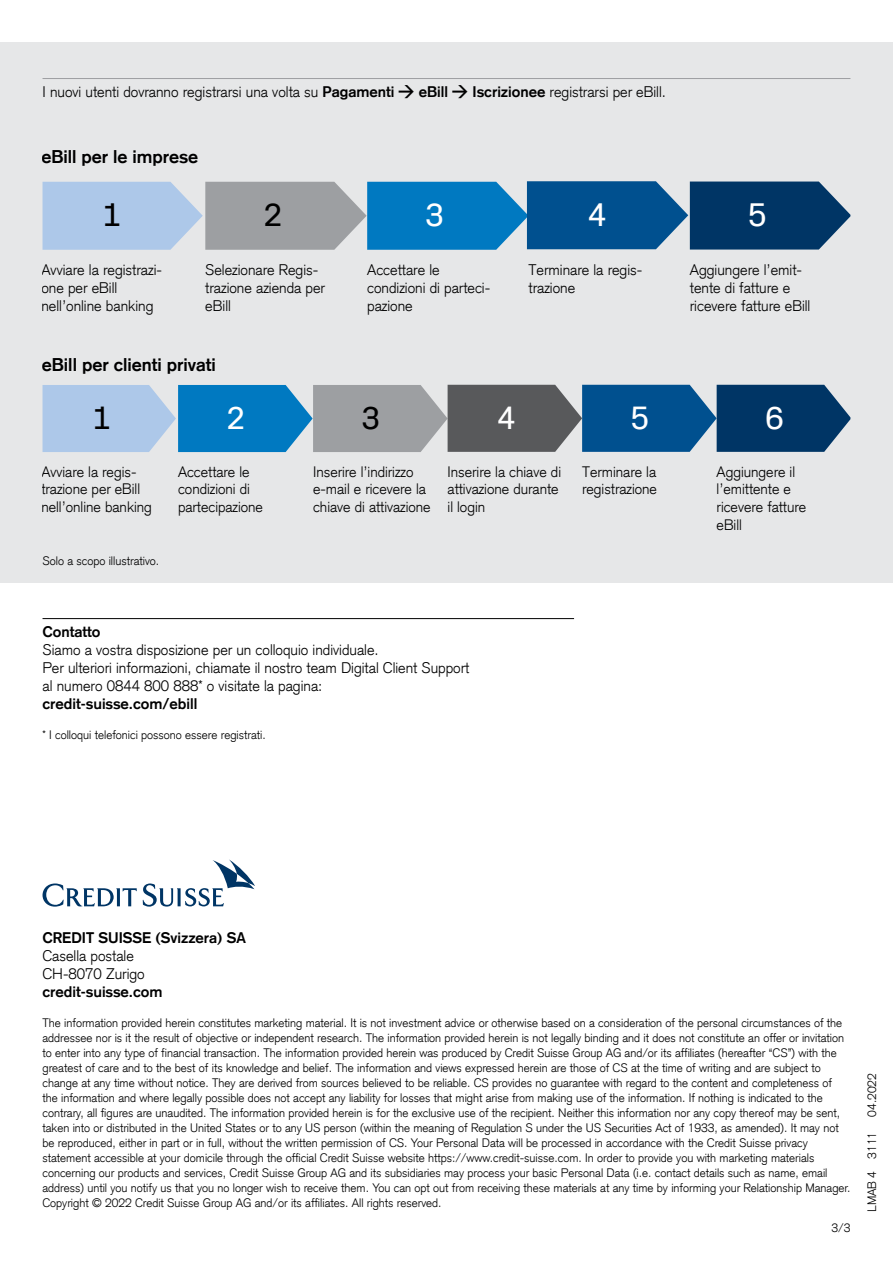
<style>
.page{position:relative;width:893px;height:1263px;background:#fff}
.page>*{position:absolute;margin:0;border:0;box-sizing:border-box;transform-origin:0 0}
.t1{font:33px "Credit Suisse Headline";color:#fff}
.t2{font:33px "Credit Suisse Headline";color:#000}
.t3{font:32.55px "Credit Suisse Headline";color:#fff}
.t4{font:32.55px "Credit Suisse Headline";color:#000}
.t5{font:700 18px "Credit Suisse Type";color:#000}
.Body_Copy_Light{font:300 15px/18px "Credit Suisse Type";color:#000}
.Body_Copy_light_-_ru{font:300 15px "Credit Suisse Type";color:#000}
.Body_Copy_Bold{font:700 15px "Credit Suisse Type";color:#000}
.Body_Copy_Light-2{font:700 15px "Credit Suisse Type";color:#000}
.Body_Copy_bold_-_rul{font:700 15px "Credit Suisse Type";color:#000}
.Body_Copy_light_-_ru-2{font:700 15px "Credit Suisse Type";color:#000}
.t6{font:300 14.85px/17.7px "Credit Suisse Type";color:#000}
.Small_Print{font:300 12px/15px "Credit Suisse Type";color:#000}
.language{font:300 12px "Credit Suisse Type";color:#000}
.Publication_Descript{font:300 12px "Credit Suisse Type";color:#000}
.s1{font-weight:700}
</style>
<div class="page">
<svg style="left:43px;top:883px;width:94px;height:24px"></svg>
<svg style="left:143px;top:859px;width:112px;height:48px"></svg>
<hr style="left:43px;top:618px;width:531px;height:1px;background:#000">
<div style="left:0;top:43px;width:893px;height:540px;background:#e6e7e8"></div>
<svg style="left:43px;top:181px;width:807px;height:69px;background:#5487ad"></svg>
<svg style="left:43px;top:385px;width:807px;height:67px;background:#5680a1"></svg>
<hr style="left:43px;top:78px;width:807px;height:1px;background:#9d9fa2">
<p class="Body_Copy_light_-_ru" style="left:43px;top:82px;width:353px">I nuovi utenti dovranno registrarsi una volta su <span class="s1">Pagamenti</span></p>
<p class="Body_Copy_light_-_ru-2" style="left:419px;top:82px;width:31px">eBill</p>
<p class="Body_Copy_light_-_ru" style="left:473px;top:82px;width:195px"><span class="s1">Iscrizionee</span> registrarsi per eBill.</p>
<p class="t5" style="left:41px;top:146px;width:158px">eBill per le imprese</p>
<p class="t2" style="left:102px;top:191px;width:20px">1</p>
<p class="t2" style="left:263px;top:191px;width:20px">2</p>
<p class="t1" style="left:425px;top:191px;width:20px">3</p>
<p class="t1" style="left:588px;top:191px;width:20px">4</p>
<p class="t1" style="left:748px;top:191px;width:20px">5</p>
<p class="Body_Copy_Light" style="left:41px;top:260px;width:122px">Avviare la registrazi&shy;one per eBill nell’online banking</p>
<p class="Body_Copy_Light" style="left:205px;top:260px;width:121px">Selezionare Regis&shy;trazione azienda per eBill</p>
<p class="Body_Copy_Light" style="left:367px;top:260px;width:125px">Accettare le condizioni di parteci&shy;pazione</p>
<p class="t5" style="left:42px;top:354px;width:175px">eBill per clienti privati</p>
<p class="Body_Copy_Light" style="left:528px;top:261px;width:115px">Terminare la regis&shy;trazione</p>
<p class="Body_Copy_Light" style="left:690px;top:261px;width:122px">Aggiungere l’emit&shy;tente di fatture e ricevere fatture eBill</p>
<p class="t4" style="left:92px;top:394px;width:20px">1</p>
<p class="t3" style="left:227px;top:394px;width:20px">2</p>
<p class="t4" style="left:361px;top:394px;width:20px">3</p>
<p class="t3" style="left:497px;top:394px;width:20px">4</p>
<p class="t3" style="left:630px;top:394px;width:20px">5</p>
<p class="t6" style="left:41px;top:462px;width:112px">Avviare la regis&shy;trazione per eBill nell’online banking</p>
<p class="t6" style="left:178px;top:462px;width:86px">Accettare le condizioni di partecipazione</p>
<p class="t6" style="left:313px;top:462px;width:119px">Inserire l’indirizzo e-mail e ricevere la chiave di attivazione</p>
<p class="language" style="left:43px;top:553px;width:118px">Solo a scopo illustrativo.</p>
<p class="t6" style="left:448px;top:463px;width:115px">Inserire la chiave di attivazione durante il login</p>
<p class="t6" style="left:582px;top:463px;width:76px">Terminare la registrazione</p>
<p class="Body_Copy_bold_-_rul" style="left:43px;top:622px;width:60px">Contatto</p>
<p class="Body_Copy_Light" style="left:43px;top:640px;width:338px">Siamo a vostra disposizione per un colloquio individuale.</p>
<p class="Body_Copy_Light" style="left:43px;top:658px;width:428px">Per ulteriori informazioni, chiamate il nostro team Digital Client Support al numero 0844 800 888* o visitate la pagina:</p>
<p class="Body_Copy_Light-2" style="left:43px;top:694px;width:156px">credit-suisse.com/ebill</p>
<p class="Small_Print" style="left:43px;top:727px;width:225px">* I colloqui telefonici possono essere registrati.</p>
<p class="t3" style="left:765px;top:394px;width:20px">6</p>
<p class="t6" style="left:717px;top:463px;width:91px">Aggiungere il l’emittente e ricevere fatture eBill</p>
<p class="Body_Copy_Bold" style="left:43px;top:928px;width:205px">CREDIT SUISSE (Svizzera) SA</p>
<p class="Body_Copy_Light" style="left:43px;top:946px;width:93px">Casella postale</p>
<p class="Body_Copy_Light" style="left:43px;top:964px;width:104px">CH-8070 Zurigo</p>
<p class="Body_Copy_Bold" style="left:43px;top:982px;width:122px">credit-suisse.com</p>
<p class="Small_Print" style="left:43px;top:1015px;width:809px">The information provided herein constitutes marketing material. It is not investment advice or otherwise based on a consideration of the personal circumstances of the addressee nor is it the result of objective or independent research. The information provided herein is not legally binding and it does not constitute an offer or invitation to enter into any type of financial transaction. The information provided herein was produced by Credit Suisse Group AG and/or its affiliates (hereafter “CS”) with the greatest of care and to the best of its knowledge and belief. The information and views expressed herein are those of CS at the time of writing and are subject to change at any time without notice. They are derived from sources believed to be reliable. CS provides no guarantee with regard to the content and completeness of<br>the information and where legally possible does not accept any liability for losses that might arise from making use of the information. If nothing is indicated to the contrary, all figures are unaudited. The information provided herein is for the exclusive use of the recipient. Neither this information nor any copy thereof may be sent, taken into or distributed in the United States or to any US person (within the meaning of Regulation S under the US Securities Act of 1933, as amended). It may not be reproduced, either in part or in full, without the written permission of CS. Your Personal Data will be processed in accordance with the Credit Suisse privacy statement accessible at your domicile through the official Credit Suisse website https://www.credit-suisse.com. In order to provide you with marketing materials concerning our products and services, Credit Suisse Group AG and its subsidiaries may process your basic Personal Data (i.e. contact details such as name, email address) until you notify us that you no longer wish to receive them. You can opt out from receiving these materials at any time by informing your Relationship Manager.</p>
<p class="Small_Print" style="left:43px;top:1195px;width:401px">Copyright © 2022 Credit Suisse Group AG and/or its affiliates. All rights reserved.</p>
<p class="Small_Print" style="left:831px;top:1220px;width:20px">3/3</p>
<p class="Publication_Descript" style="left:865px;top:1117px;width:45px;rotate:-90deg">04.2022</p>
<p class="Publication_Descript" style="left:865px;top:1212px;width:81px;rotate:-90deg">LMAB 4 3111</p>
</div>
